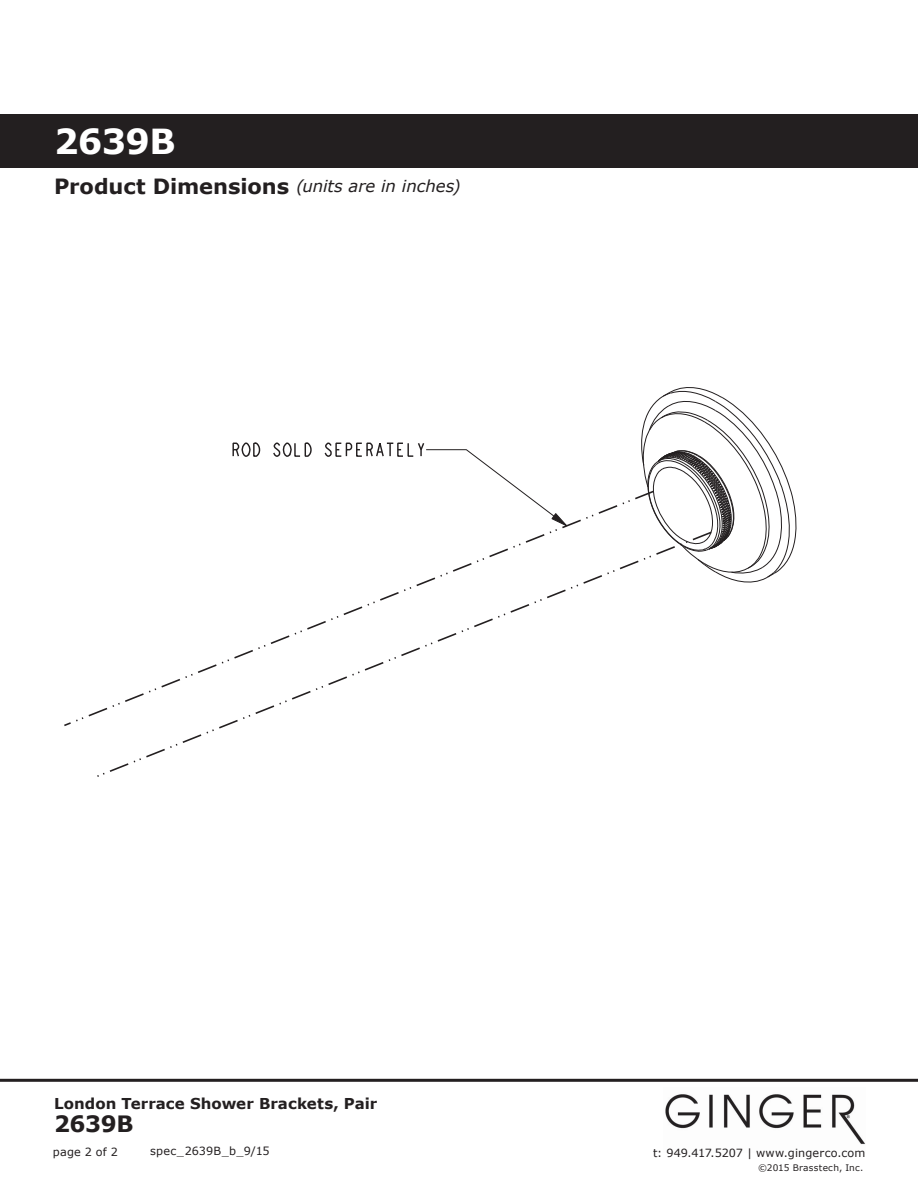
<style>
.page{position:relative;width:918px;height:1188px;background:#fff}
.page>*{position:absolute;margin:0;border:0;box-sizing:border-box;transform-origin:0 0}
.t1{font:700 34.5px "Verdana";letter-spacing:-.02em;color:#fff}
.t2{font:700 22.5px "Verdana";letter-spacing:-.015em;color:#231f20}
.t3{font:italic 16.5px "Verdana";letter-spacing:-.005em;color:#231f20}
.t4{font:700 15px "Verdana";color:#231f20}
.t5{font:11.25px "Verdana";letter-spacing:.015em;color:#231f20}
.t6{font:9px "Verdana";letter-spacing:.025em;color:#231f20}
.s1{font-weight:700;font-style:normal;font-size:21px}
</style>
<div class="page">
<div style="left:0;top:114px;width:918px;height:54px;background:#231f20"></div>
<hr style="left:0;top:1079px;width:918px;height:3px;background:#231f20">
<img style="left:665px;top:1094px;width:200px;height:51px">
<svg style="left:232px;top:442px;width:29px;height:15px"></svg>
<svg style="left:273px;top:442px;width:39px;height:15px"></svg>
<svg style="left:324px;top:442px;width:15px;height:15px"></svg>
<svg style="left:345px;top:442px;width:15px;height:15px"></svg>
<svg style="left:366px;top:442px;width:35px;height:15px"></svg>
<svg style="left:64px;top:496px;width:575px;height:281px"></svg>
<svg style="left:407px;top:443px;width:161px;height:84px"></svg>
<svg style="left:639px;top:387px;width:158px;height:196px"></svg>
<h1 class="t1" style="left:54px;top:120px;width:123px">2639B</h1>
<h3 class="t3" style="left:54px;top:176px;width:408px"><span class="s1">Product Dimensions</span> (units are in inches)</h3>
<h3 class="t4" style="left:54px;top:1094px;width:325px">London Terrace Shower Brackets, Pair</h3>
<h2 class="t2" style="left:54px;top:1109px;width:81px">2639B</h2>
<p class="t5" style="left:150px;top:1144px;width:121px">spec_2639B_b_9/15</p>
<p class="t5" style="left:53px;top:1144px;width:67px">page 2 of 2</p>
<p class="t5" style="left:653px;top:1145px;width:214px">t: 949.417.5207 | www.gingerco.com</p>
<p class="t6" style="left:758px;top:1162px;width:107px">©2015 Brasstech, Inc.</p>
</div>
